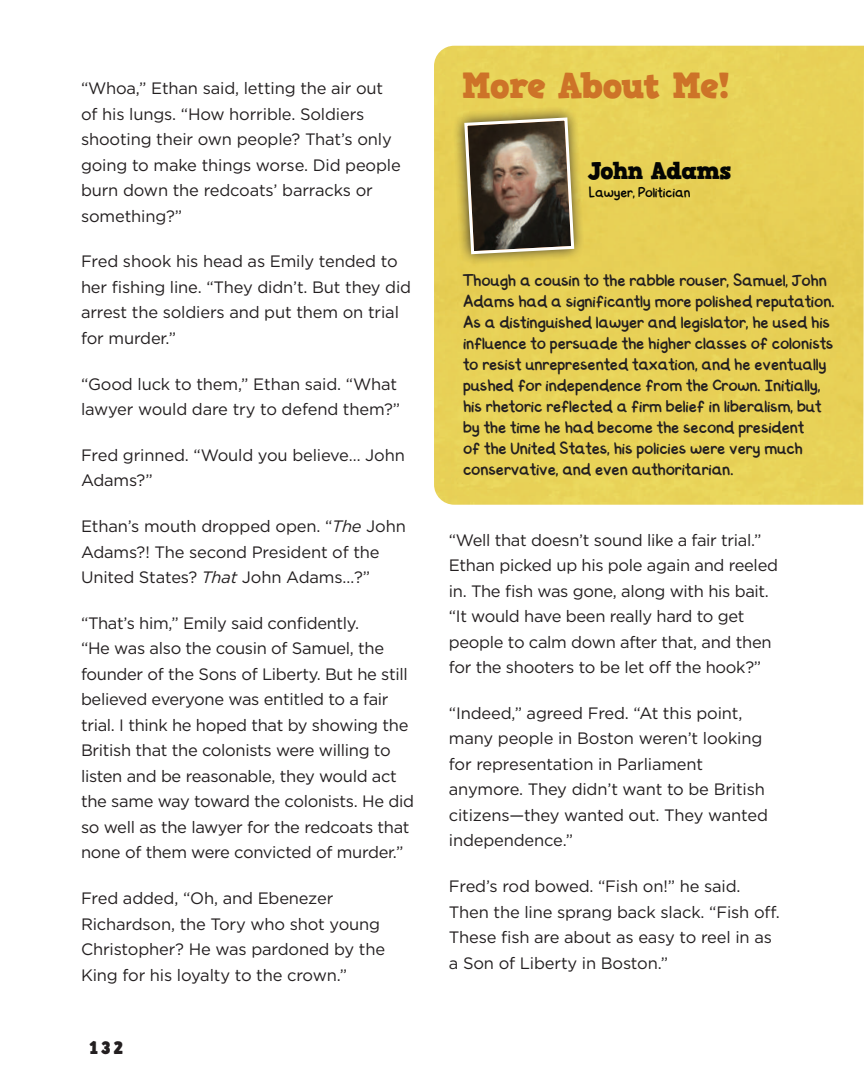
<style>
.page{position:relative;width:864px;height:1080px;background:#fff}
.page>*{position:absolute;margin:0;border:0;box-sizing:border-box;transform-origin:0 0}
.t1{font:36px "HVD Comic Serif Pro";letter-spacing:-.03em;color:#cd7328}
.t2{font:24px "HVD Comic Serif Pro";letter-spacing:-.02em;color:#040503}
.t3{font:18px/21px "Tuttle Twins Sharpie";color:#231f20}
.t4{font:18px "HVD Comic Serif Pro";color:#231f20}
.t5{font:16.5px/25.5px "Gotham";letter-spacing:-.01em;color:#231f20}
.t6{font:15px "Tuttle Twins Sharpie";color:#040503}
.s1{font-style:italic}
</style>
<div class="page">
<div style="left:434px;top:46px;width:430px;height:459px;background:#e8d157"></div>
<svg style="left:451px;top:104px;width:136px;height:163px;background:#928351"></svg>
<p class="t5" style="left:81px;top:75px;width:321px">“Whoa,” Ethan said, letting the air out of his lungs. “How horrible. Soldiers shooting their own people? That’s only going to make things worse. Did people burn down the redcoats’ barracks or something?”</p>
<p class="t5" style="left:81px;top:249px;width:332px">Fred shook his head as Emily tended to her fishing line. “They didn’t. But they did arrest the soldiers and put them on trial for murder.”</p>
<p class="t5" style="left:81px;top:371px;width:321px">“Good luck to them,” Ethan said. “What lawyer would dare try to defend them?”</p>
<p class="t5" style="left:81px;top:442px;width:325px">Fred grinned. “Would you believe… John<br>Adams?”</p>
<p class="t5" style="left:81px;top:513px;width:326px">Ethan’s mouth dropped open. “<span class="s1">The</span> John<br>Adams?! The second President of the<br>United States? <span class="s1">That</span> John Adams…?”</p>
<p class="t5" style="left:81px;top:610px;width:334px">“That’s him,” Emily said confidently.<br>“He was also the cousin of Samuel, the founder of the Sons of Liberty. But he still believed everyone was entitled to a fair trial. I think he hoped that by showing the British that the colonists were willing to listen and be reasonable, they would act the same way toward the colonists. He did so well as the lawyer for the redcoats that none of them were convicted of murder.”</p>
<p class="t5" style="left:81px;top:885px;width:306px">Fred added, “Oh, and Ebenezer Richardson, the Tory who shot young Christopher? He was pardoned by the King for his loyalty to the crown.”</p>
<p class="t4" style="left:89px;top:1034px;width:35px">132</p>
<h1 class="t1" style="left:462px;top:58px;width:269px">More About Me!</h1>
<h2 class="t2" style="left:588px;top:152px;width:145px">John Adams</h2>
<p class="t6" style="left:589px;top:183px;width:103px">Lawyer, Politician</p>
<p class="t3" style="left:463px;top:270px;width:373px">Though a cousin to the rabble rouser, Samuel, John Adams had a significantly more polished reputation.<br>As a distinguished lawyer and legislator, he used his influence to persuade the higher classes of colonists to resist unrepresented taxation, and he eventually pushed for independence from the Crown. Initially, his rhetoric reflected a firm belief in liberalism, but by the time he had become the second president<br>of the United States, his policies were very much conservative, and even authoritarian.</p>
<p class="t5" style="left:449px;top:527px;width:331px">“Well that doesn’t sound like a fair trial.” Ethan picked up his pole again and reeled in. The fish was gone, along with his bait. “It would have been really hard to get people to calm down after that, and then for the shooters to be let off the hook?”</p>
<p class="t5" style="left:449px;top:700px;width:321px">“Indeed,” agreed Fred. “At this point, many people in Boston weren’t looking for representation in Parliament anymore. They didn’t want to be British citizens—they wanted out. They wanted independence.”</p>
<p class="t5" style="left:449px;top:873px;width:332px">Fred’s rod bowed. “Fish on!” he said.<br>Then the line sprang back slack. “Fish off.<br>These fish are about as easy to reel in as a Son of Liberty in Boston.”</p>
</div>
